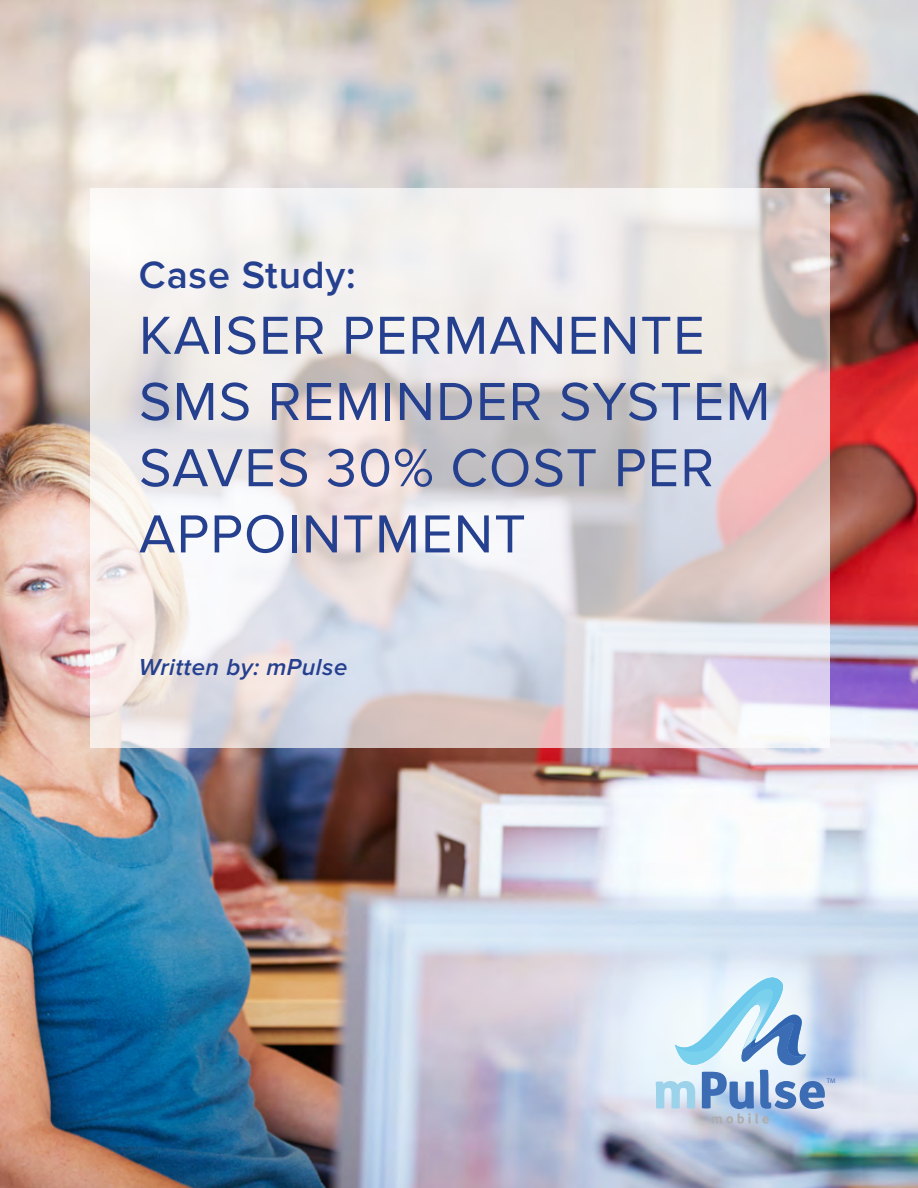
<style>
.page{position:relative;width:918px;height:1188px;background:#fff}
.page>*{position:absolute;margin:0;border:0;box-sizing:border-box;transform-origin:0 0}
.t1{font:55.5px/66.2px "Proxima Nova";letter-spacing:.02em;color:#25408f}
.t2{font:600 39.45px "Proxima Nova";letter-spacing:.02em;color:#25408f}
.t3{font:italic 600 24px "Proxima Nova";letter-spacing:.02em;color:#25408f}
.t4{font:6.6px "Myriad Pro";color:#3c6bb4}
</style>
<div class="page">
<img style="left:1px;top:0;width:917px;height:1188px">
<svg style="left:90px;top:189px;width:739px;height:559px"></svg>
<svg style="left:656px;top:978px;width:169px;height:146px"></svg>
<p class="t2" style="left:139px;top:252px;width:218px">Case Study:</p>
<p class="t1" style="left:139px;top:303px;width:633px">KAISER PERMANENTE<br>SMS REMINDER SYSTEM<br>SAVES 30% COST PER<br>APPOINTMENT</p>
<p class="t3" style="left:139px;top:653px;width:210px">Written by: mPulse</p>
<p class="t4" style="left:827px;top:1077px;width:10px">TM</p>
</div>
